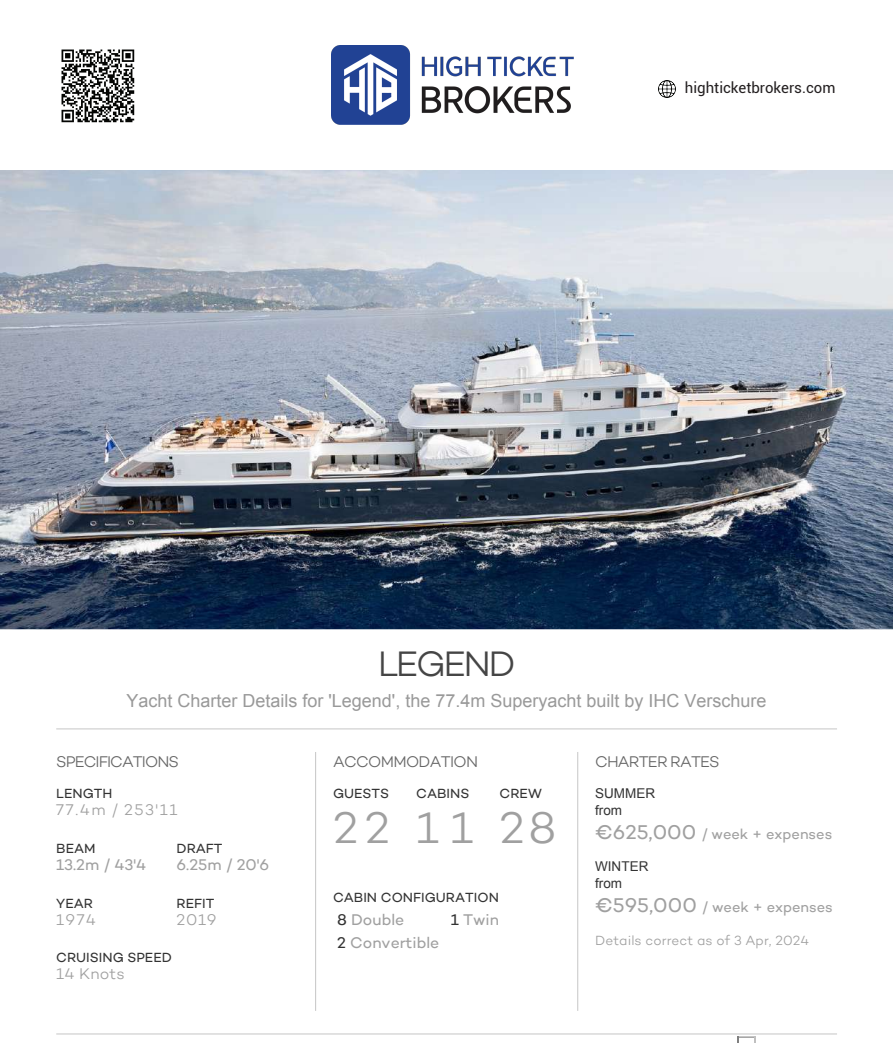
<style>
.page{position:relative;width:893px;height:1043px;background:#fff}
.page>*{position:absolute;margin:0;border:0;box-sizing:border-box;transform-origin:0 0}
.t1{font:300 45px "Campton";color:#a0a0a0}
.t2{font:300 36px "Campton";letter-spacing:-.075em;color:#454545}
.t3{font:18px "Arial";color:#999}
.t4{font:15.75px "Campton";color:#a0a0a0}
.t5{font:300 15.75px "Campton";letter-spacing:-.05em;color:#666}
.t6{font:300 15.75px "Campton";letter-spacing:.065em;color:#a0a0a0}
.t7{font:15px "Roboto";color:#231f20}
.t8{font:14.7px "Campton";color:#a0a0a0}
.t9{font:13.5px "Campton";color:#333}
.t10{font:300 13.5px "Campton";letter-spacing:.005em;color:#a0a0a0}
.t11{font:13.5px/17.1px "Arial";color:#333}
.s1{color:#333}
.s2{font-size:20.25px}
</style>
<div class="page">
<img style="left:0;top:170px;width:893px;height:459px">
<svg style="left:56px;top:728px;width:781px;height:1px"></svg>
<svg style="left:315px;top:752px;width:1px;height:258px"></svg>
<svg style="left:577px;top:752px;width:1px;height:258px"></svg>
<svg style="left:56px;top:1033px;width:781px;height:9px"></svg>
<img style="left:331px;top:45px;width:242px;height:79px">
<img style="left:659px;top:80px;width:17px;height:18px">
<img style="left:61px;top:49px;width:74px;height:74px">
<p class="t7" style="left:685px;top:78px;width:152px">highticketbrokers.com</p>
<h2 class="t2" style="left:378px;top:641px;width:139px">LEGEND</h2>
<h3 class="t3" style="left:126px;top:688px;width:642px">Yacht Charter Details for 'Legend', the 77.4m Superyacht built by IHC Verschure</h3>
<p class="t5" style="left:56px;top:751px;width:124px">SPECIFICATIONS</p>
<p class="t9" style="left:56px;top:784px;width:58px">LENGTH</p>
<p class="t6" style="left:56px;top:799px;width:123px">77.4m / 253'11</p>
<p class="t9" style="left:56px;top:839px;width:41px">BEAM</p>
<p class="t9" style="left:177px;top:839px;width:47px">DRAFT</p>
<p class="t4" style="left:56px;top:854px;width:91px">13.2m / 43'4</p>
<p class="t4" style="left:177px;top:854px;width:94px">6.25m / 20'6</p>
<p class="t9" style="left:56px;top:894px;width:38px">YEAR</p>
<p class="t9" style="left:177px;top:894px;width:39px">REFIT</p>
<p class="t6" style="left:56px;top:909px;width:41px">1974</p>
<p class="t6" style="left:177px;top:909px;width:41px">2019</p>
<p class="t9" style="left:56px;top:949px;width:117px">CRUISING SPEED</p>
<p class="t6" style="left:56px;top:964px;width:70px">14 Knots</p>
<p class="t5" style="left:333px;top:751px;width:147px">ACCOMMODATION</p>
<p class="t9" style="left:333px;top:784px;width:58px">GUESTS</p>
<p class="t9" style="left:416px;top:784px;width:55px">CABINS</p>
<p class="t9" style="left:500px;top:784px;width:44px">CREW</p>
<h1 class="t1" style="left:333px;top:799px;width:225px">22 11 28</h1>
<p class="t9" style="left:333px;top:889px;width:167px">CABIN CONFIGURATION</p>
<p class="t4" style="left:337px;top:909px;width:69px"><span class="s1">8</span> Double</p>
<p class="t4" style="left:451px;top:909px;width:50px"><span class="s1">1</span> Twin</p>
<p class="t4" style="left:337px;top:932px;width:104px"><span class="s1">2</span> Convertible</p>
<p class="t5" style="left:595px;top:751px;width:126px">CHARTER RATES</p>
<p class="t11" style="left:595px;top:784px;width:61px">SUMMER from</p>
<p class="t8" style="left:595px;top:824px;width:239px"><span class="s2">€625,000</span> / week + expenses</p>
<p class="t11" style="left:595px;top:857px;width:55px">WINTER from</p>
<p class="t8" style="left:595px;top:897px;width:239px"><span class="s2">€595,000</span> / week + expenses</p>
<p class="t10" style="left:595px;top:931px;width:215px">Details correct as of 3 Apr, 2024</p>
</div>
